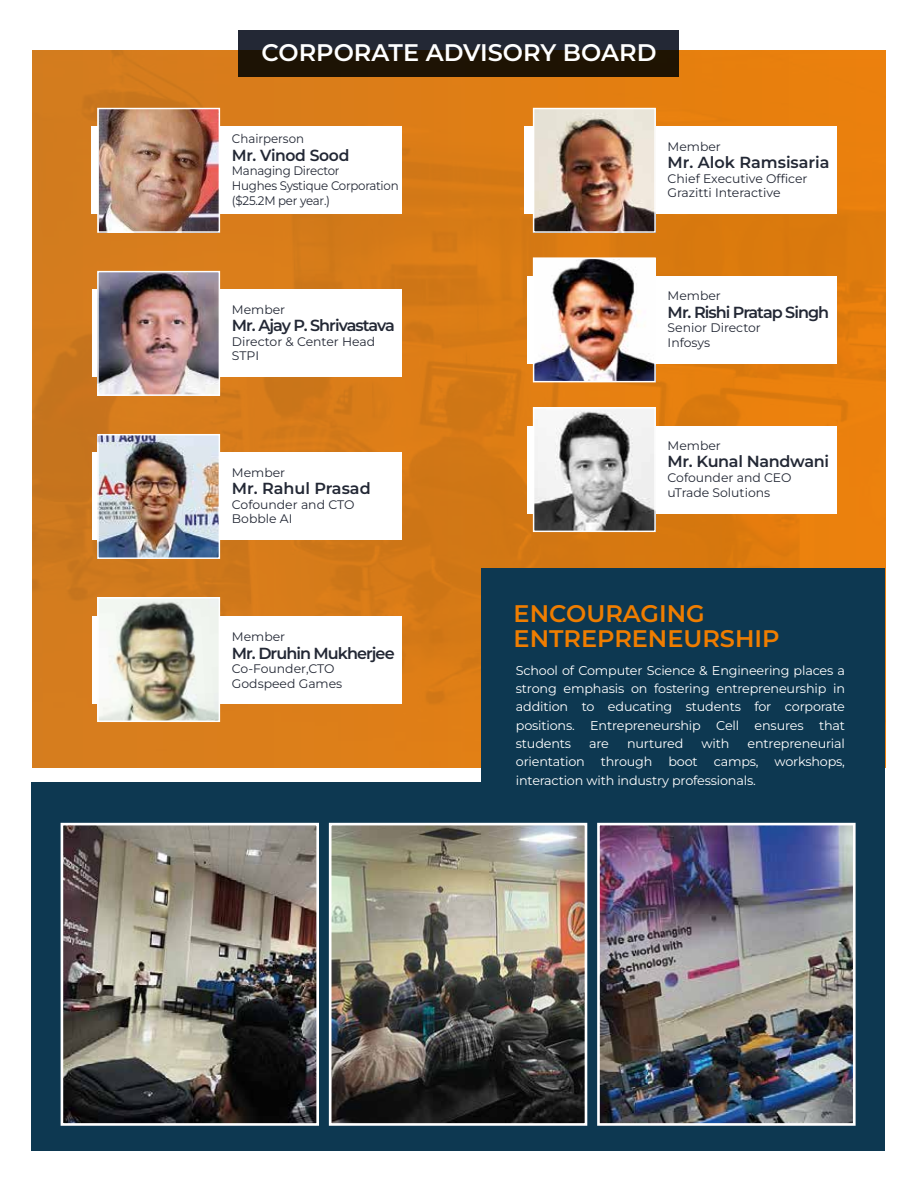
<style>
.page{position:relative;width:918px;height:1188px;background:#fff}
.page>*{position:absolute;margin:0;border:0;box-sizing:border-box;transform-origin:0 0}
.t1{font:600 24px/25.5px "Montserrat";color:#ef7d00}
.t2{font:600 24px "Montserrat";color:#fff}
.t3{font:600 16.05px "Montserrat";letter-spacing:-.045em;color:#232835}
.t4{font:600 16.05px "Montserrat";color:#232835}
.t5{font:600 16.05px "Montserrat";letter-spacing:-.02em;color:#232835}
.t6{font:12.75px/18.3px "Montserrat";letter-spacing:-.015em;color:#fff;text-align:justify}
.t7{font:12.45px/14.5px "Montserrat";color:#232835}
.t8{font:12.45px/14.5px "Montserrat";letter-spacing:-.02em;color:#232835;scale:.95 1}
.t9{font:12.45px "Montserrat";color:#232835;scale:.95 1}
</style>
<div class="page">
<div style="left:32px;top:782px;width:853px;height:369px;background:#0d3851"></div>
<img style="left:33px;top:50px;width:852px;height:718px">
<svg style="left:239px;top:30px;width:440px;height:47px;background:#201b18"></svg>
<div style="left:92px;top:126px;width:310px;height:88px;background:#fff"></div>
<img style="left:99px;top:110px;width:119px;height:121px">
<div style="left:97px;top:108px;width:123px;height:125px;border:1px solid #fff"></div>
<div style="left:524px;top:126px;width:313px;height:88px;background:#fff"></div>
<img style="left:535px;top:110px;width:119px;height:121px">
<div style="left:533px;top:108px;width:123px;height:125px;border:1px solid #fff"></div>
<div style="left:93px;top:290px;width:309px;height:87px;background:#fff"></div>
<img style="left:99px;top:273px;width:119px;height:121px">
<div style="left:97px;top:271px;width:123px;height:125px;border:1px solid #fff"></div>
<div style="left:93px;top:453px;width:309px;height:87px;background:#fff"></div>
<img style="left:99px;top:436px;width:119px;height:121px">
<div style="left:97px;top:434px;width:123px;height:125px;border:1px solid #fff"></div>
<div style="left:93px;top:616px;width:309px;height:87px;background:#fff"></div>
<img style="left:99px;top:599px;width:119px;height:121px">
<div style="left:97px;top:597px;width:123px;height:125px;border:1px solid #fff"></div>
<div style="left:528px;top:276px;width:309px;height:88px;background:#fff"></div>
<img style="left:535px;top:259px;width:119px;height:121px">
<div style="left:533px;top:257px;width:123px;height:125px;border:1px solid #fff"></div>
<div style="left:528px;top:426px;width:309px;height:87px;background:#fff"></div>
<img style="left:535px;top:409px;width:119px;height:121px">
<div style="left:533px;top:407px;width:123px;height:125px;border:1px solid #fff"></div>
<div style="left:481px;top:568px;width:404px;height:583px;background:#0d3851"></div>
<img style="left:65px;top:827px;width:250px;height:295px">
<div style="left:61px;top:823px;width:258px;height:303px;border:3px solid #fff"></div>
<img style="left:333px;top:827px;width:250px;height:295px">
<div style="left:329px;top:823px;width:258px;height:303px;border:3px solid #fff"></div>
<img style="left:601px;top:827px;width:251px;height:295px">
<div style="left:597px;top:823px;width:259px;height:303px;border:3px solid #fff"></div>
<h1 class="t2" style="left:261px;top:36px;width:397px">CORPORATE ADVISORY BOARD</h1>
<p class="t9" style="left:232px;top:131px;width:77px">Chairperson</p>
<p class="t5" style="left:232px;top:144px;width:119px">Mr. Vinod Sood</p>
<p class="t8" style="left:232px;top:163px;width:177px">Managing Director<br>Hughes Systique Corporation ($25.2M per year.)</p>
<p class="t7" style="left:668px;top:139px;width:55px">Member</p>
<p class="t4" style="left:668px;top:152px;width:163px">Mr. Alok Ramsisaria</p>
<p class="t7" style="left:668px;top:171px;width:141px">Chief Executive Officer<br>Grazitti Interactive</p>
<p class="t7" style="left:232px;top:302px;width:55px">Member</p>
<p class="t3" style="left:232px;top:315px;width:165px">Mr. Ajay P. Shrivastava</p>
<p class="t7" style="left:232px;top:334px;width:145px">Director &amp; Center Head<br>STPI</p>
<p class="t7" style="left:232px;top:465px;width:55px">Member</p>
<p class="t4" style="left:232px;top:478px;width:140px">Mr. Rahul Prasad</p>
<p class="t7" style="left:232px;top:497px;width:124px">Cofounder and CTO<br>Bobble AI</p>
<p class="t7" style="left:668px;top:288px;width:55px">Member</p>
<p class="t3" style="left:668px;top:301px;width:163px">Mr. Rishi Pratap Singh</p>
<p class="t7" style="left:668px;top:320px;width:95px">Senior Director<br>Infosys</p>
<p class="t7" style="left:668px;top:438px;width:55px">Member</p>
<p class="t5" style="left:668px;top:451px;width:163px">Mr. Kunal Nandwani</p>
<p class="t7" style="left:668px;top:470px;width:125px">Cofounder and CEO uTrade Solutions</p>
<p class="t7" style="left:232px;top:629px;width:55px">Member</p>
<p class="t3" style="left:232px;top:642px;width:164px">Mr. Druhin Mukherjee</p>
<p class="t7" style="left:232px;top:661px;width:112px">Co-Founder,CTO<br>Godspeed Games</p>
<h1 class="t1" style="left:514px;top:600px;width:268px">ENCOURAGING<br>ENTREPRENEURSHIP</h1>
<p class="t6" style="left:516px;top:661px;width:331px">School of Computer Science &amp; Engineering places a strong emphasis on fostering entrepreneurship in addition to educating students for corporate positions. Entrepreneurship Cell ensures that students</p>
<p class="t6" style="left:589px;top:734px;width:21px">are</p>
<p class="t6" style="left:627px;top:734px;width:58px">nurtured</p>
<p class="t6" style="left:702px;top:734px;width:29px">with</p>
<p class="t6" style="left:748px;top:734px;width:99px">entrepreneurial</p>
<p class="t6" style="left:516px;top:752px;width:71px">orientation</p>
<p class="t6" style="left:601px;top:752px;width:53px">through</p>
<p class="t6" style="left:668px;top:752px;width:31px">boot</p>
<p class="t6" style="left:714px;top:752px;width:46px">camps,</p>
<p class="t6" style="left:775px;top:752px;width:72px">workshops,</p>
<p class="t6" style="left:516px;top:771px;width:241px">interaction with industry professionals.</p>
</div>
